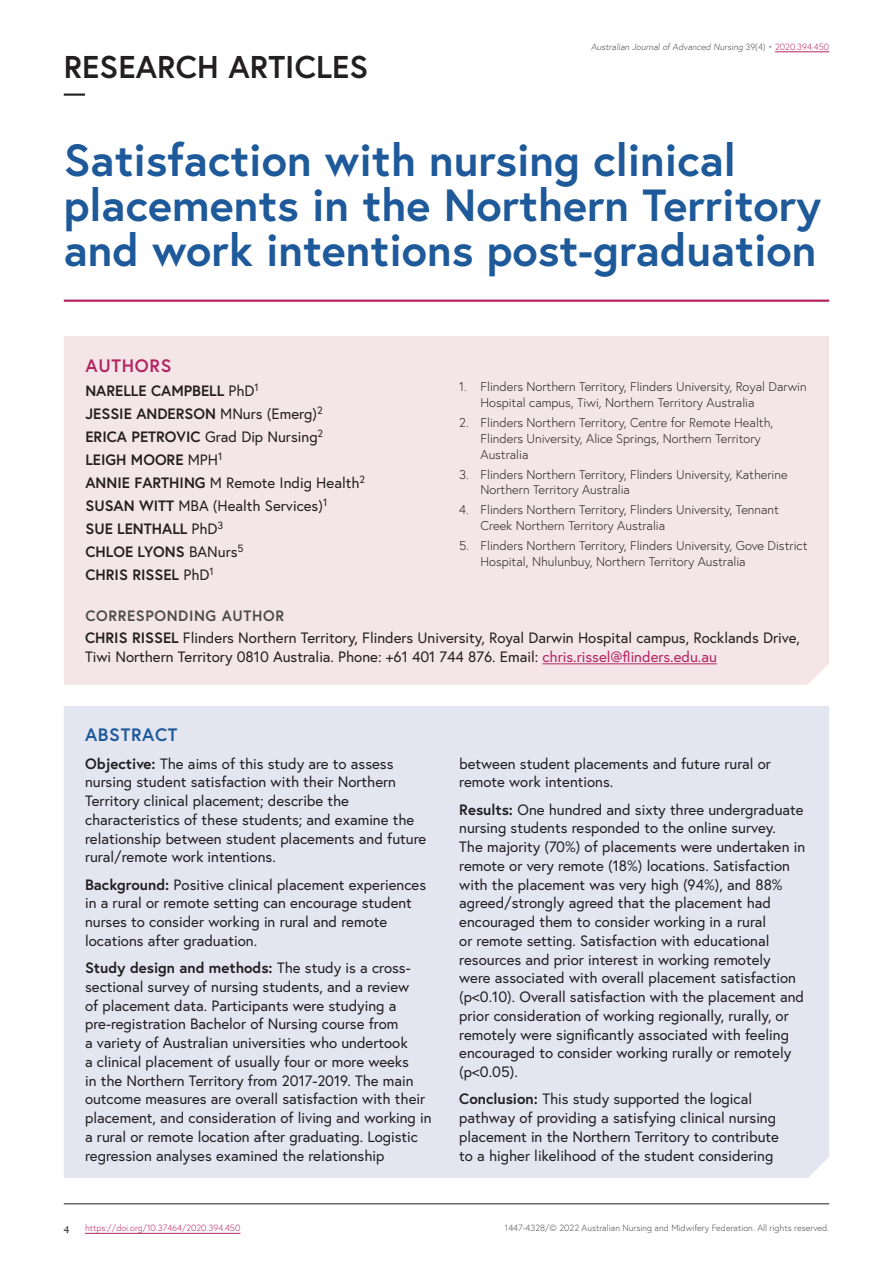
<style>
.page{position:relative;width:893px;height:1263px;background:#fff}
.page>*{position:absolute;margin:0;border:0;box-sizing:border-box;transform-origin:0 0}
.t1{font:700 45px/45px "Europa";color:#1e599a}
.t2{font:700 31.5px "Europa";letter-spacing:.005em;color:#231f20}
.t3{font:700 18px "Europa";letter-spacing:.04em;color:#1e599a}
.t4{font:700 18px "Europa";letter-spacing:.04em;color:#b32662}
.t5{font:15px/18.8px "Europa";color:#231f20}
.t6{font:700 15px/23px "Europa";color:#231f20}
.t7{font:300 12.75px/15.8px "Europa";color:#231f20}
.t8{font:700 10.5px "Capitolium 2";color:#4b4c4d}
.t9{font:300 9px "Europa";color:#4b4c4d}
.t10{font:300 9px "Europa";color:#b32662}
.s1{color:#b32662}
.s2{font-weight:400}
.s3{font-weight:700;color:#4b4c4d}
.s4{font-weight:700}
</style>
<div class="page">
<hr style="left:64px;top:1203px;width:765px;height:1px;background:#231f20">
<hr style="left:775px;top:52px;width:54px;height:1px;background:#b32662">
<hr style="left:85px;top:1233px;width:155px;height:1px;background:#b32662">
<div style="left:64px;top:706px;width:765px;height:472px;background:#e3e6f1"></div>
<div style="left:64px;top:336px;width:765px;height:349px;background:#f4e5e8"></div>
<hr style="left:542px;top:664px;width:175px;height:1px;background:#b32662">
<hr style="left:64px;top:94px;width:21px;height:2px;background:#231f20">
<hr style="left:64px;top:300px;width:765px;height:2px;background:#b32662">
<h2 class="t2" style="left:64px;top:45px;width:306px">RESEARCH ARTICLES</h2>
<p class="t9" style="left:591px;top:41px;width:240px">Australian Journal of Advanced Nursing 39(4) • <span class="s1">2020.394.450</span></p>
<h1 class="t1" style="left:64px;top:136px;width:759px">Satisfaction with nursing clinical placements in the Northern Territory and work intentions post-graduation</h1>
<p class="t4" style="left:85px;top:353px;width:88px">AUTHORS</p>
<p class="t6" style="left:85px;top:379px;width:281px">NARELLE CAMPBELL <span class="s2">PhD</span><sup>1<br></sup>JESSIE ANDERSON <span class="s2">MNurs (Emerg)</span><sup>2<br></sup>ERICA PETROVIC <span class="s2">Grad Dip Nursing</span><sup>2<br></sup>LEIGH MOORE <span class="s2">MPH</span><sup>1<br></sup>ANNIE FARTHING <span class="s2">M Remote Indig Health</span><sup>2<br></sup>SUSAN WITT <span class="s2">MBA (Health Services)</span><sup>1<br></sup>SUE LENTHALL <span class="s2">PhD</span><sup>3<br></sup>CHLOE LYONS <span class="s2">BANurs</span><sup>5<br></sup>CHRIS RISSEL <span class="s2">PhD</span><sup>1</sup></p>
<p class="t5" style="left:85px;top:605px;width:716px;line-height:21.5px"><span class="s3">CORRESPONDING AUTHOR<br></span><span class="s4">CHRIS RISSEL</span> Flinders Northern Territory, Flinders University, Royal Darwin Hospital campus, Rocklands Drive,</p>
<p class="t5" style="left:85px;top:647px;width:633px">Tiwi Northern Territory 0810 Australia. Phone: +61 401 744 876. Email: <span class="s1">chris.rissel@flinders.edu.au</span></p>
<p class="t7" style="left:480px;top:379px;width:328px;text-indent:-21px">1. Flinders Northern Territory, Flinders University, Royal Darwin<br>Hospital campus, Tiwi, Northern Territory Australia</p>
<p class="t7" style="left:480px;top:415px;width:294px;text-indent:-21px">2. Flinders Northern Territory, Centre for Remote Health,<br>Flinders University, Alice Springs, Northern Territory<br>Australia</p>
<p class="t7" style="left:480px;top:466px;width:309px;text-indent:-21px">3. Flinders Northern Territory, Flinders University, Katherine<br>Northern Territory Australia</p>
<p class="t7" style="left:480px;top:502px;width:300px;text-indent:-21px">4. Flinders Northern Territory, Flinders University, Tennant<br>Creek Northern Territory Australia</p>
<p class="t7" style="left:480px;top:538px;width:328px;text-indent:-21px">5. Flinders Northern Territory, Flinders University, Gove District<br>Hospital, Nhulunbuy, Northern Territory Australia</p>
<p class="t3" style="left:85px;top:723px;width:94px">ABSTRACT</p>
<p class="t5" style="left:85px;top:754px;width:343px"><span class="s4">Objective:</span> The aims of this study are to assess nursing student satisfaction with their Northern Territory clinical placement; describe the characteristics of these students; and examine the relationship between student placements and future rural/remote work intentions.</p>
<p class="t5" style="left:85px;top:875px;width:343px"><span class="s4">Background:</span> Positive clinical placement experiences in a rural or remote setting can encourage student nurses to consider working in rural and remote locations after graduation.</p>
<p class="t5" style="left:85px;top:958px;width:348px"><span class="s4">Study design and methods:</span> The study is a cross&shy;sectional survey of nursing students, and a review<br>of placement data. Participants were studying a pre-registration Bachelor of Nursing course from<br>a variety of Australian universities who undertook<br>a clinical placement of usually four or more weeks<br>in the Northern Territory from 2017-2019. The main outcome measures are overall satisfaction with their placement, and consideration of living and working in a rural or remote location after graduating. Logistic regression analyses examined the relationship</p>
<p class="t5" style="left:459px;top:754px;width:313px">between student placements and future rural or remote work intentions.</p>
<p class="t5" style="left:459px;top:800px;width:347px"><span class="s4">Results:</span> One hundred and sixty three undergraduate nursing students responded to the online survey.<br>The majority (70%) of placements were undertaken in remote or very remote (18%) locations. Satisfaction with the placement was very high (94%), and 88% agreed/strongly agreed that the placement had encouraged them to consider working in a rural<br>or remote setting. Satisfaction with educational resources and prior interest in working remotely were associated with overall placement satisfaction (p&lt;0.10). Overall satisfaction with the placement and prior consideration of working regionally, rurally, or remotely were significantly associated with feeling encouraged to consider working rurally or remotely (p&lt;0.05).</p>
<p class="t5" style="left:459px;top:1089px;width:321px"><span class="s4">Conclusion:</span> This study supported the logical pathway of providing a satisfying clinical nursing placement in the Northern Territory to contribute to a higher likelihood of the student considering</p>
<p class="t8" style="left:64px;top:1220px;width:7px">4</p>
<p class="t9" style="left:505px;top:1222px;width:326px">1447-4328/© 2022 Australian Nursing and Midwifery Federation. All rights reserved.</p>
<p class="t10" style="left:85px;top:1222px;width:157px">https://doi.org/10.37464/2020.394.450</p>
</div>
